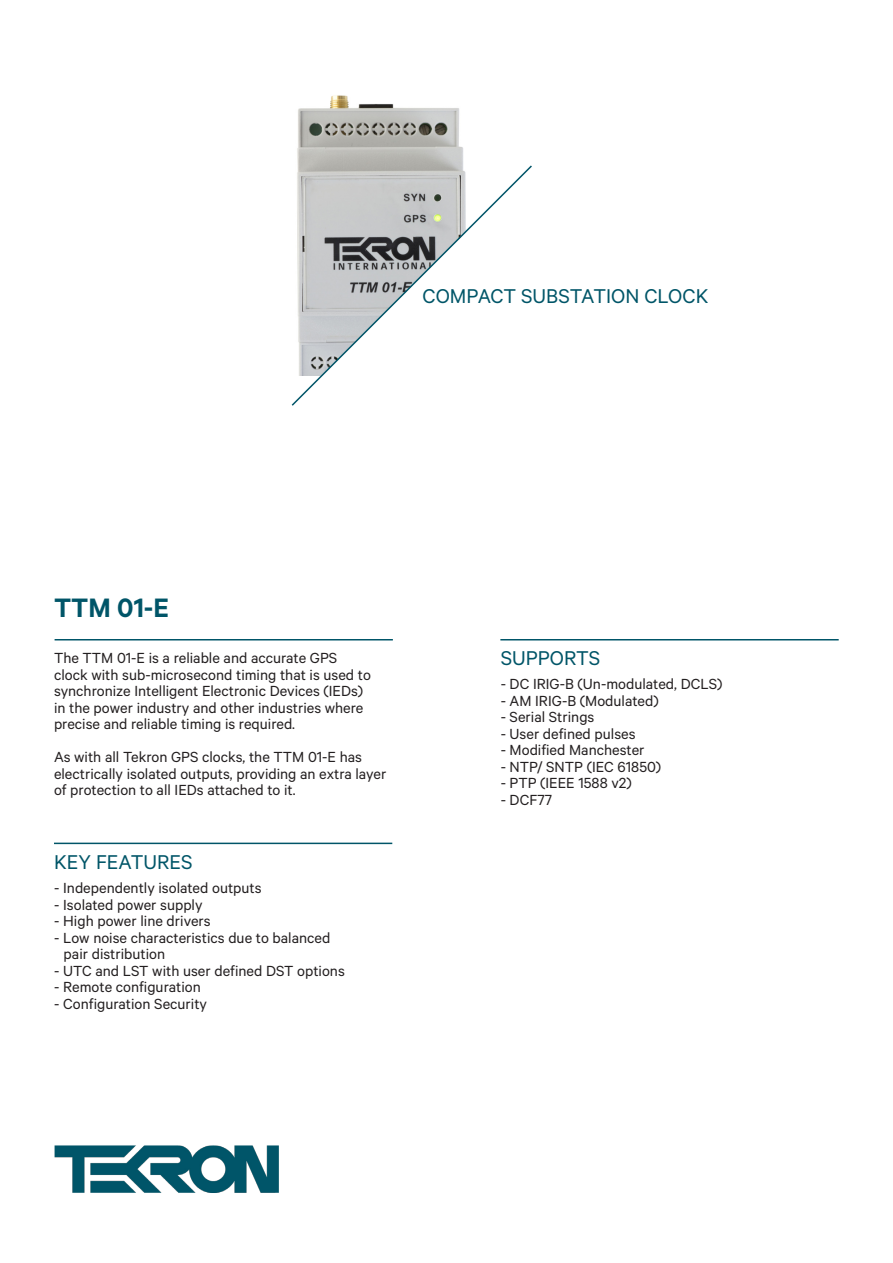
<style>
.page{position:relative;width:893px;height:1263px;background:#fff}
.page>*{position:absolute;margin:0;border:0;box-sizing:border-box;transform-origin:0 0}
.t1{font:600 30px "Calibre";color:#005568}
.t2{font:22.5px "Calibre";color:#005568}
.t3{font:16.5px/16.5px "Calibre";color:#231f20}
</style>
<div class="page">
<img style="left:298px;top:95px;width:161px;height:15px">
<hr style="left:55px;top:639px;width:338px;height:1px;background:#005568">
<hr style="left:54px;top:843px;width:338px;height:1px;background:#005568">
<hr style="left:500px;top:639px;width:339px;height:1px;background:#005568">
<img style="left:54px;top:1145px;width:225px;height:48px">
<svg style="left:297px;top:110px;width:167px;height:54px;background:#b3b3af"></svg>
<svg style="left:291px;top:164px;width:241px;height:242px"></svg>
<h2 class="t2" style="left:423px;top:283px;width:287px">COMPACT SUBSTATION CLOCK</h2>
<h1 class="t1" style="left:54px;top:590px;width:116px">TTM 01-E</h1>
<p class="t3" style="left:54px;top:649px;width:318px">The TTM 01-E is a reliable and accurate GPS clock with sub-microsecond timing that is used to synchronize Intelligent Electronic Devices (IEDs) in the power industry and other industries where precise and reliable timing is required.</p>
<p class="t3" style="left:54px;top:748px;width:334px">As with all Tekron GPS clocks, the TTM 01-E has electrically isolated outputs, providing an extra layer of protection to all IEDs attached to it.</p>
<h2 class="t2" style="left:54px;top:849px;width:140px">KEY FEATURES</h2>
<p class="t3" style="left:54px;top:879px;width:209px">- Independently isolated outputs</p>
<p class="t3" style="left:54px;top:895px;width:150px">- Isolated power supply</p>
<p class="t3" style="left:54px;top:912px;width:158px">- High power line drivers</p>
<p class="t3" style="left:64px;top:928px;width:268px;text-indent:-9px">- Low noise characteristics due to balanced pair distribution</p>
<p class="t3" style="left:54px;top:961px;width:292px">- UTC and LST with user defined DST options</p>
<p class="t3" style="left:54px;top:978px;width:148px">- Remote configuration</p>
<p class="t3" style="left:54px;top:994px;width:154px">- Configuration Security</p>
<h2 class="t2" style="left:501px;top:645px;width:101px">SUPPORTS</h2>
<p class="t3" style="left:501px;top:675px;width:223px">- DC IRIG-B (Un-modulated, DCLS)</p>
<p class="t3" style="left:501px;top:692px;width:160px">- AM IRIG-B (Modulated)</p>
<p class="t3" style="left:501px;top:708px;width:95px">- Serial Strings</p>
<p class="t3" style="left:501px;top:725px;width:136px">- User defined pulses</p>
<p class="t3" style="left:501px;top:741px;width:145px">- Modified Manchester</p>
<p class="t3" style="left:501px;top:758px;width:162px">- NTP/ SNTP (IEC 61850)</p>
<p class="t3" style="left:501px;top:774px;width:133px">- PTP (IEEE 1588 v2)</p>
<p class="t3" style="left:501px;top:791px;width:53px">- DCF77</p>
</div>
